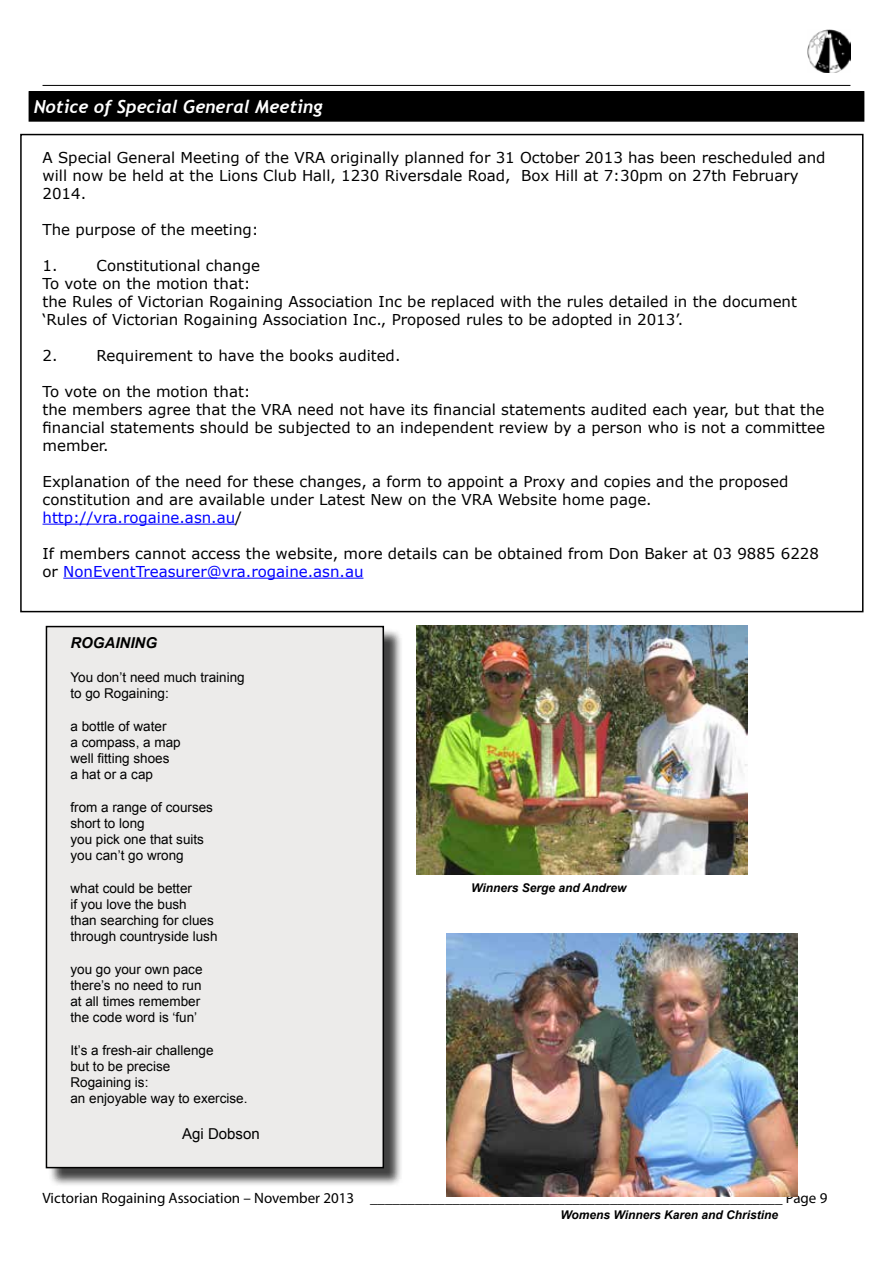
<style>
.page{position:relative;width:893px;height:1263px;background:#fff}
.page>*{position:absolute;margin:0;border:0;box-sizing:border-box;transform-origin:0 0}
.t1{font:italic 700 18px "Trebuchet";color:#fff}
.t2{font:15px/18px "Verdana";color:#000}
.t3{font:15px "Myriad Pro";color:#000}
.t4{font:italic 700 15px "Arial";color:#000}
.t5{font:15px "Arial";color:#000}
.t6{font:13.5px/16.2px "Arial";color:#000}
.t7{font:italic 700 12px "Arial";color:#000}
.s1{color:#00f}
</style>
<div class="page">
<hr style="left:43px;top:85px;width:807px;height:1px;background:#000">
<img style="left:808px;top:30px;width:42px;height:42px">
<div style="left:29px;top:92px;width:835px;height:29px;background:#000"></div>
<div style="left:29px;top:91px;width:835px;height:31px;border:1px solid #000"></div>
<hr style="left:43px;top:524px;width:192px;height:1px;background:#00f">
<hr style="left:63px;top:578px;width:300px;height:1px;background:#00f">
<div style="left:48px;top:628px;width:355px;height:559px;background:#000;opacity:.75"></div>
<div style="left:46px;top:626px;width:337px;height:541px;background:#ecebea"></div>
<div style="left:46px;top:626px;width:338px;height:542px;border:2px solid #000"></div>
<img style="left:417px;top:626px;width:331px;height:248px">
<img style="left:446px;top:934px;width:352px;height:263px">
<p class="t1" style="left:34px;top:96px;width:291px">Notice of Special General Meeting</p>
<p class="t2" style="left:43px;top:148px;width:784px">A Special General Meeting of the VRA originally planned for 31 October 2013 has been rescheduled and will now be held at the Lions Club Hall, 1230 Riversdale Road, Box Hill at 7:30pm on 27th February<br>2014.</p>
<p class="t2" style="left:43px;top:220px;width:218px">The purpose of the meeting:</p>
<p class="t2" style="left:43px;top:256px;width:17px">1.</p>
<p class="t2" style="left:43px;top:256px;width:756px;text-indent:54px">Constitutional change<br>To vote on the motion that:<br>the Rules of Victorian Rogaining Association Inc be replaced with the rules detailed in the document ‘Rules of Victorian Rogaining Association Inc., Proposed rules to be adopted in 2013’.</p>
<p class="t2" style="left:43px;top:346px;width:17px">2.</p>
<p class="t2" style="left:97px;top:346px;width:305px">Requirement to have the books audited.</p>
<p class="t2" style="left:43px;top:382px;width:784px">To vote on the motion that:<br>the members agree that the VRA need not have its financial statements audited each year, but that the financial statements should be subjected to an independent review by a person who is not a committee member.</p>
<p class="t2" style="left:43px;top:472px;width:747px">Explanation of the need for these changes, a form to appoint a Proxy and copies and the proposed constitution and are available under Latest New on the VRA Website home page. <span class="s1">http://vra.rogaine.asn.au</span>/</p>
<p class="t2" style="left:43px;top:544px;width:778px">If members cannot access the website, more details can be obtained from Don Baker at 03 9885 6228 or <span class="s1">NonEventTreasurer@vra.rogaine.asn.au</span></p>
<p class="t4" style="left:70px;top:633px;width:88px">ROGAINING</p>
<p class="t6" style="left:70px;top:669px;width:176px">You don’t need much training to go Rogaining:</p>
<p class="t6" style="left:70px;top:718px;width:112px">a bottle of water<br>a compass, a map well fitting shoes<br>a hat or a cap</p>
<p class="t6" style="left:70px;top:799px;width:144px">from a range of courses short to long<br>you pick one that suits you can’t go wrong</p>
<p class="t6" style="left:70px;top:880px;width:149px">what could be better<br>if you love the bush<br>than searching for clues through countryside lush</p>
<p class="t6" style="left:70px;top:961px;width:134px">you go your own pace there’s no need to run at all times remember the code word is ‘fun’</p>
<p class="t6" style="left:70px;top:1042px;width:179px">It’s a fresh-air challenge<br>but to be precise<br>Rogaining is:<br>an enjoyable way to exercise.</p>
<p class="t5" style="left:182px;top:1124px;width:79px">Agi Dobson</p>
<p class="t7" style="left:471px;top:880px;width:157px">Winners Serge and Andrew</p>
<p class="t3" style="left:43px;top:1188px;width:786px">Victorian Rogaining Association – November 2013 _______________________________________________________ Page 9</p>
<p class="t7" style="left:560px;top:1207px;width:219px">Womens Winners Karen and Christine</p>
</div>
